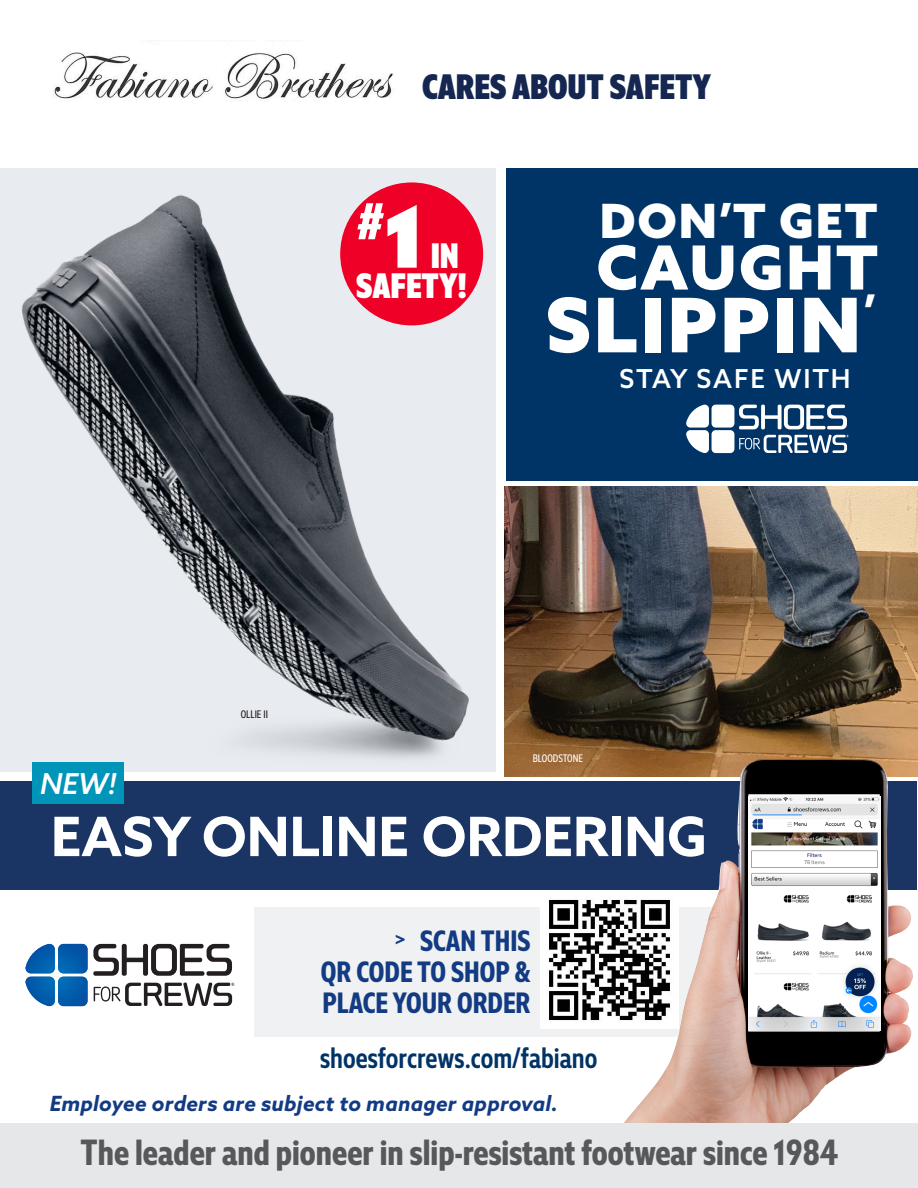
<style>
.page{position:relative;width:918px;height:1188px;background:#fff}
.page>*{position:absolute;margin:0;border:0;box-sizing:border-box;transform-origin:0 0}
.t1{font:900 85.35px "Azo Sans 2 Condensed";color:#fff;scale:1.21 1}
.t2{font:900 75.3px "Azo Sans";letter-spacing:.04em;color:#fff}
.t3{font:900 60.9px "Azo Sans";letter-spacing:.04em;color:#fff}
.t4{font:700 54.3px "Azo Sans";color:#fff}
.t5{font:900 49.8px "Azo Sans 2 Condensed";color:#fff;scale:1.21 1}
.t6{font:900 47.25px "Azo Sans";letter-spacing:.04em;color:#fff}
.t7{font:700 35.1px "Azo Sans 2 Condensed";color:#57585a}
.t8{font:900 34.05px "Azo Sans 2 Condensed";color:#152751}
.t9{font:900 34.05px "Azo Sans 2 Condensed";color:#fff}
.t10{font:italic 500 28.8px "Azo Sans";color:#fff}
.t11{font:500 28.5px "Azo Sans 2 Condensed";color:#036}
.t12{font:700 28.35px/31px "Azo Sans 2 Condensed";color:#133b83;text-align:justify}
.t13{font:500 26.1px "Azo Sans";letter-spacing:.07em;color:#fff}
.t14{font:500 25.2px "Azo Sans 2 Condensed";color:#133b83}
.t15{font:italic 700 21px "Azo Sans";letter-spacing:.01em;color:#133b83}
.t16{font:10.5px "Azo Sans 2 Condensed";color:#fff}
.t17{font:10.5px "Azo Sans 2 Condensed";color:#231f20}
</style>
<div class="page">
<img style="left:554px;top:486px;width:364px;height:290px">
<svg style="left:26px;top:944px;width:208px;height:62px"></svg>
<div style="left:254px;top:907px;width:462px;height:130px;background:#f0f1f2"></div>
<div style="left:0;top:781px;width:916px;height:108px;background:#1a3564"></div>
<div style="left:507px;top:168px;width:411px;height:313px;background:#036"></div>
<img style="left:582px;top:760px;width:333px;height:364px">
<img style="left:749px;top:796px;width:131px;height:234px">
<div style="left:0;top:1124px;width:918px;height:64px;background:#e6e7e9"></div>
<svg style="left:739px;top:405px;width:108px;height:24px"></svg>
<svg style="left:739px;top:435px;width:110px;height:18px"></svg>
<div style="left:712px;top:405px;width:22px;height:23px;background:#fff;border-radius:4px"></div>
<div style="left:712px;top:430px;width:22px;height:23px;background:#fff;border-radius:4px"></div>
<svg style="left:686px;top:405px;width:23px;height:48px"></svg>
<img style="left:0;top:168px;width:554px;height:636px">
<img style="left:54px;top:40px;width:339px;height:59px">
<img style="left:541px;top:892px;width:137px;height:137px">
<p class="t8" style="left:422px;top:66px;width:291px">CARES ABOUT SAFETY</p>
<p class="t5" style="left:357px;top:191px;width:24px">#</p>
<p class="t1" style="left:384px;top:185px;width:33px">1</p>
<p class="t9" style="left:356px;top:265px;width:112px">SAFETY!</p>
<p class="t9" style="left:431px;top:235px;width:30px">IN</p>
<p class="t6" style="left:600px;top:189px;width:279px">DON’T GET</p>
<p class="t3" style="left:596px;top:227px;width:283px">CAUGHT</p>
<p class="t2" style="left:546px;top:275px;width:332px">SLIPPIN<sup>’</sup></p>
<p class="t13" style="left:620px;top:361px;width:233px">STAY SAFE WITH</p>
<p class="t10" style="left:40px;top:764px;width:78px">NEW!</p>
<p class="t17" style="left:241px;top:708px;width:29px">OLLIE II</p>
<p class="t16" style="left:533px;top:752px;width:52px">BLOODSTONE</p>
<p class="t4" style="left:51px;top:801px;width:658px">EASY ONLINE ORDERING</p>
<p class="t12" style="left:321px;top:925px;width:211px;text-indent:99px">SCAN THIS QR CODE TO SHOP &amp; PLACE YOUR ORDER</p>
<p class="t14" style="left:395px;top:922px;width:12px">&gt;</p>
<p class="t11" style="left:320px;top:1041px;width:279px">shoesforcrews.com/fabiano</p>
<p class="t15" style="left:50px;top:1089px;width:510px">Employee orders are subject to manager approval.</p>
<p class="t7" style="left:81px;top:1132px;width:759px">The leader and pioneer in slip-resistant footwear since 1984</p>
</div>
